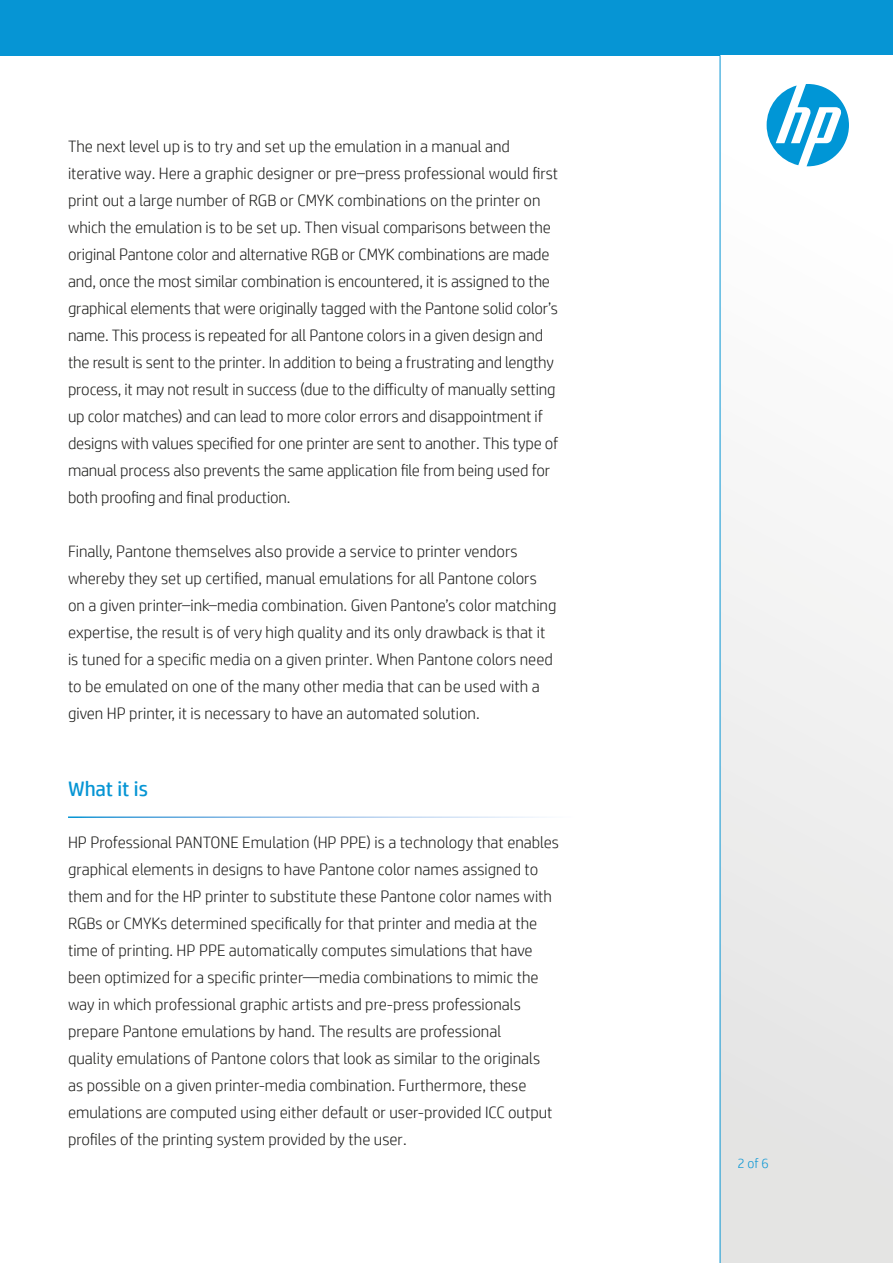
<style>
.page{position:relative;width:893px;height:1263px;background:#fff}
.page>*{position:absolute;margin:0;border:0;box-sizing:border-box;transform-origin:0 0}
.t1{font:21px "HP Simplified";color:#0695d4}
.t2{font:300 16.5px/27px "HP Simplified";color:#1d1d1b}
.t3{font:300 13.5px "HP Simplified";color:#0695d4}
</style>
<div class="page">
<div style="left:0;top:0;width:893px;height:55px;background:#0695d4"></div>
<div style="left:720px;top:55px;width:173px;height:1208px;background:linear-gradient(to bottom,#fff,#e2e2e1)"></div>
<div style="left:763px;top:80px;width:90px;height:90px;background:#fff;border-radius:50%"></div>
<svg style="left:767px;top:84px;width:82px;height:82px"></svg>
<hr style="left:720px;top:55px;width:1px;height:1208px;background:#0695d4">
<p class="t2" style="left:68px;top:133px;width:492px">The next level up is to try and set up the emulation in a manual and iterative way. Here a graphic designer or pre–press professional would first print out a large number of RGB or CMYK combinations on the printer on which the emulation is to be set up. Then visual comparisons between the original Pantone color and alternative RGB or CMYK combinations are made and, once the most similar combination is encountered isit, assigned to the graphical elements that were originally tagged with the Pantone solid color s’ name. This process is repeated for all Pantone colors in a given design and the result is sent to the printer In. addition to being a frustrating and lengthy process it, may not result in success (due to the difficulty of manually setting up color matches) and can lead to more color errors and disappointment if designs with values specified for one printer are sent to another. This type of manual process also prevents the same application file from being used for both proofing and final production.</p>
<p class="t2" style="left:68px;top:538px;width:490px">Finally, Pantone themselves also provide a service to printer vendors whereby they set up certified, manual emulations for all Pantone colors on a given printer–ink–media combination. Given Pantones’ color matching expertise, the result is of very high quality and its only drawback is that it is tuned for a specific media on a given printer. When Pantone colors need to be emulated on one of the many other media that can be used with a given HP printer isit, necessary to have an automated solution.</p>
<p class="t1" style="left:68px;top:775px;width:81px">What isit</p>
<p class="t2" style="left:68px;top:829px;width:492px">HP Professional PANTONE Emulation (HP PPE) is a technology that enables graphical elements in designs to have Pantone color names assigned to them and for the HP printer to substitute these Pantone color names with RGBs or CMYKs determined specifically for that printer and media at the time of printing. HP PPE automatically computes simulations that have been optimized for a specific printer—media combinations to mimic the way in which professional graphic artists and pre-press professionals prepare Pantone emulations by hand. The results are professional<br>quality emulations of Pantone colors that look as similar to the originals as possible on a given printer-media combination. Furthermore, these emulations are computed using either default or user-provided ICC output profiles of the printing system provided by the user.</p>
<p class="t3" style="left:737px;top:1154px;width:33px">2of6</p>
</div>
